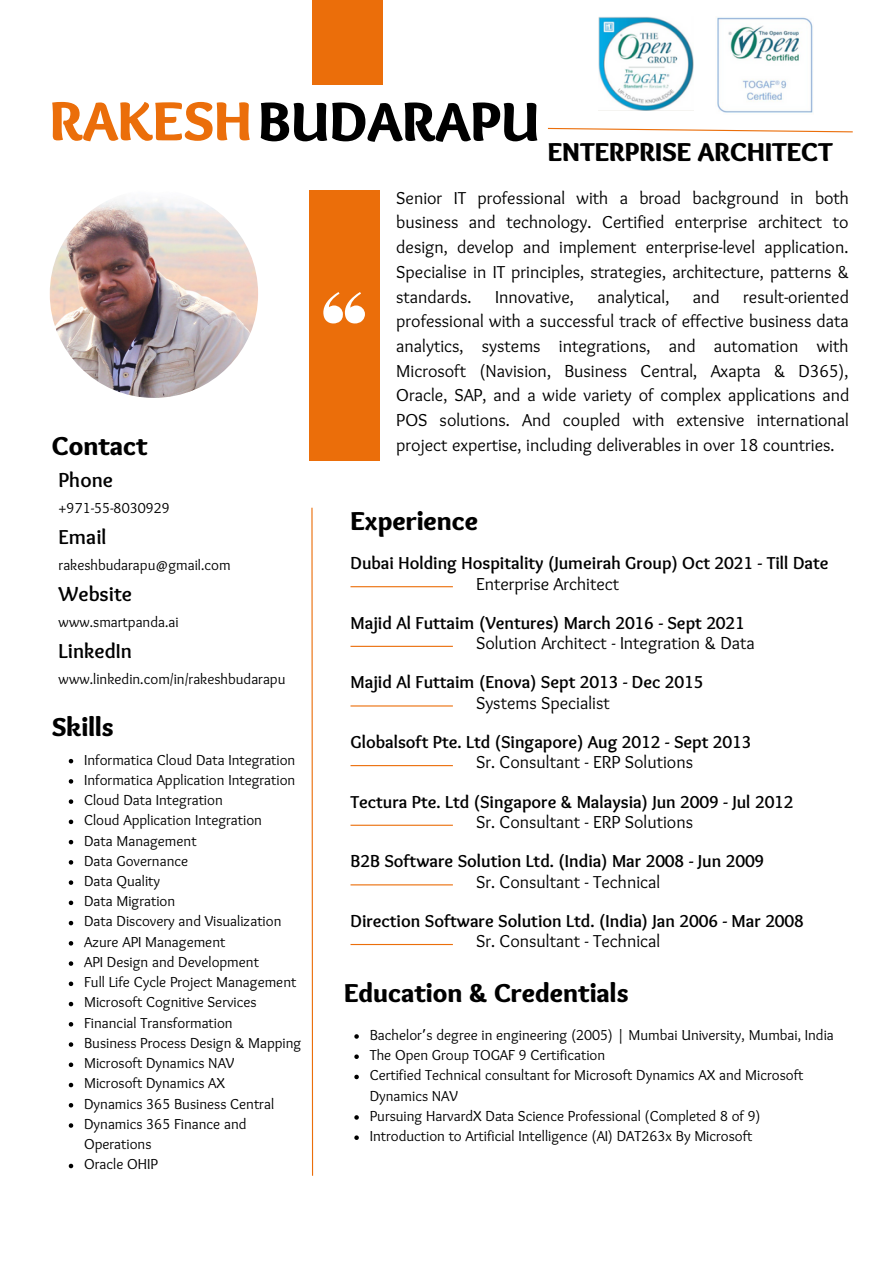
<style>
.page{position:relative;width:893px;height:1264px;background:#fff}
.page>*{position:absolute;margin:0;border:0;box-sizing:border-box;transform-origin:0 0}
.t1{font:900 57px "Sukar";color:#000}
.t2{font:900 27px "Sukar";color:#000}
.t3{font:700 21px "Sukar";color:#000}
.t4{font:18px/24.8px "Sukar Regular";color:#000;text-align:justify}
.t5{font:700 18px "Sukar";color:#000}
.t6{font:15px/20.2px "Sukar Regular";color:#000}
.s1{color:#eb6e0a}
.s2{font-family:"Noto Sans Gurmukhi"}
</style>
<div class="page">
<img style="left:50px;top:190px;width:208px;height:208px;border-radius:50%">
<div style="left:309px;top:190px;width:70px;height:270px;background:#eb6e0a"></div>
<svg style="left:323px;top:292px;width:42px;height:31px"></svg>
<svg style="left:547px;top:127px;width:306px;height:6px"></svg>
<hr style="left:350px;top:586px;width:103px;height:1px;background:#eb6e0a">
<svg style="left:311px;top:507px;width:2px;height:669px"></svg>
<div style="left:312px;top:0;width:70px;height:84px;background:#eb6e0a"></div>
<hr style="left:350px;top:645px;width:103px;height:2px;background:#eb6e0a">
<hr style="left:350px;top:705px;width:103px;height:1px;background:#eb6e0a">
<hr style="left:350px;top:765px;width:103px;height:1px;background:#eb6e0a">
<hr style="left:350px;top:824px;width:103px;height:1px;background:#eb6e0a">
<hr style="left:350px;top:884px;width:103px;height:1px;background:#eb6e0a">
<hr style="left:350px;top:943px;width:103px;height:2px;background:#eb6e0a">
<img style="left:598px;top:17px;width:95px;height:94px">
<img style="left:717px;top:17px;width:96px;height:96px">
<svg style="left:354px;top:1034px;width:5px;height:4px"></svg>
<svg style="left:354px;top:1054px;width:5px;height:4px"></svg>
<svg style="left:354px;top:1074px;width:5px;height:5px"></svg>
<svg style="left:354px;top:1115px;width:5px;height:4px"></svg>
<svg style="left:354px;top:1135px;width:5px;height:4px"></svg>
<svg style="left:69px;top:759px;width:4px;height:4px"></svg>
<svg style="left:69px;top:779px;width:4px;height:4px"></svg>
<svg style="left:69px;top:799px;width:4px;height:4px"></svg>
<svg style="left:69px;top:819px;width:4px;height:5px"></svg>
<svg style="left:69px;top:839px;width:4px;height:5px"></svg>
<svg style="left:69px;top:860px;width:4px;height:4px"></svg>
<svg style="left:69px;top:880px;width:4px;height:4px"></svg>
<svg style="left:69px;top:900px;width:4px;height:5px"></svg>
<svg style="left:69px;top:920px;width:4px;height:5px"></svg>
<svg style="left:69px;top:941px;width:4px;height:4px"></svg>
<svg style="left:69px;top:961px;width:4px;height:4px"></svg>
<svg style="left:69px;top:981px;width:4px;height:5px"></svg>
<svg style="left:69px;top:1001px;width:4px;height:5px"></svg>
<svg style="left:69px;top:1022px;width:4px;height:4px"></svg>
<svg style="left:69px;top:1042px;width:4px;height:4px"></svg>
<svg style="left:69px;top:1062px;width:4px;height:5px"></svg>
<svg style="left:69px;top:1082px;width:4px;height:5px"></svg>
<svg style="left:69px;top:1103px;width:4px;height:4px"></svg>
<svg style="left:69px;top:1123px;width:4px;height:4px"></svg>
<svg style="left:69px;top:1163px;width:4px;height:5px"></svg>
<h1 class="t1" style="left:50px;top:89px;width:491px"><span class="s1">RAKESH</span>BUDARAPU</h1>
<h2 class="t2" style="left:548px;top:136px;width:286px">ENTERPRISE ARCHITECT</h2>
<h2 class="t2" style="left:52px;top:430px;width:97px">Contact</h2>
<h3 class="t3" style="left:59px;top:468px;width:56px">Phone</h3>
<p class="t6" style="left:59px;top:499px;width:113px">+971-55-8030929</p>
<h3 class="t3" style="left:59px;top:525px;width:49px">Email</h3>
<p class="t6" style="left:59px;top:556px;width:173px">rakeshbudarapu@gmail.com</p>
<h3 class="t3" style="left:59px;top:581px;width:75px">Website</h3>
<p class="t6" style="left:59px;top:613px;width:121px">www.smartpanda.ai</p>
<h3 class="t3" style="left:59px;top:638px;width:75px">LinkedIn</h3>
<p class="t6" style="left:59px;top:670px;width:228px">www.linkedin.com/in/rakeshbudarapu</p>
<h2 class="t2" style="left:52px;top:711px;width:63px">Skills</h2>
<p class="t6" style="left:84px;top:750px;width:219px">Informatica Cloud Data Integration<br>Informatica Application Integration<br>Cloud Data Integration<br>Cloud Application Integration<br>Data Management<br>Data Governance<br>Data Quality<br>Data Migration<br>Data Discovery and Visualization<br>Azure API Management<br>API Design and Development<br>Full Life Cycle Project Management<br>Microsoft Cognitive Services<br>Financial Transformation<br>Business Process Design &amp; Mapping<br>Microsoft Dynamics NAV<br>Microsoft Dynamics AX<br>Dynamics 365 Business Central<br>Dynamics 365 Finance and<br>Operations<br>Oracle OHIP</p>
<p class="t4" style="left:396px;top:186px;width:454px">Senior IT professional with a broad background in both business and technology. Certified enterprise architect to design, develop and implement enterprise-level application.<br>Specialise in IT principles, strategies, architecture, patterns &amp; standards.</p>
<p class="t4" style="left:396px;top:285px;width:454px;text-indent:347px">result-oriented professional with a successful track of effective business data analytics, systems integrations, and automation with Microsoft (Navision, Business Central, Axapta &amp; D365), Oracle, SAP, and a wide variety of complex applications and POS solutions. And coupled with extensive international project expertise, including deliverables in over 18 countries.</p>
<p class="t4" style="left:495px;top:285px;width:80px">Innovative,</p>
<p class="t4" style="left:597px;top:285px;width:74px">analytical,</p>
<p class="t4" style="left:693px;top:285px;width:28px">and</p>
<h2 class="t2" style="left:350px;top:505px;width:129px">Experience</h2>
<p class="t5" style="left:350px;top:552px;width:479px">Dubai Holding Hospitality (Jumeirah Group) Oct 2021 - Till Date</p>
<p class="t4" style="left:476px;top:572px;width:145px">Enterprise Architect</p>
<p class="t5" style="left:350px;top:612px;width:396px">Majid Al Futtaim (Ventures) March 2016 - Sept 2021</p>
<p class="t4" style="left:476px;top:632px;width:280px">Solution Architect - Integration &amp; Data</p>
<p class="t5" style="left:350px;top:672px;width:354px">Majid Al Futtaim (Enova) Sept 2013 - Dec 2015</p>
<p class="t4" style="left:476px;top:691px;width:135px">Systems Specialist</p>
<p class="t5" style="left:350px;top:731px;width:402px">Globalsoft Pte. Ltd (Singapore) Aug 2012 - Sept 2013</p>
<p class="t4" style="left:476px;top:751px;width:218px">Sr. Consultant - ERP Solutions</p>
<p class="t5" style="left:350px;top:791px;width:444px">Tectura Pte. Ltd (Singapore &amp; Malaysia) Jun 2009 - Jul 2012</p>
<p class="t4" style="left:476px;top:811px;width:218px">Sr. Consultant - ERP Solutions</p>
<p class="t5" style="left:350px;top:850px;width:415px">B2B Software Solution Ltd. (India) Mar 2008 - Jun 2009</p>
<p class="t4" style="left:476px;top:870px;width:186px">Sr. Consultant - Technical</p>
<p class="t5" style="left:350px;top:910px;width:455px">Direction Software Solution Ltd. (India) Jan 2006 - Mar 2008</p>
<p class="t4" style="left:476px;top:930px;width:186px">Sr. Consultant - Technical</p>
<h2 class="t2" style="left:344px;top:977px;width:286px">Education &amp; Credentials</h2>
<p class="t6" style="left:369px;top:1025px;width:465px">Bachelor<span class="s2">’</span>s degree in engineering (2005) | Mumbai University, Mumbai, India The Open Group TOGAF 9 Certification<br>Certified Technical consultant for Microsoft Dynamics AX and Microsoft Dynamics NAV<br>Pursuing HarvardX Data Science Professional (Completed 8 of 9)<br>Introduction to Artificial Intelligence (AI) DAT263x By Microsoft</p>
</div>
